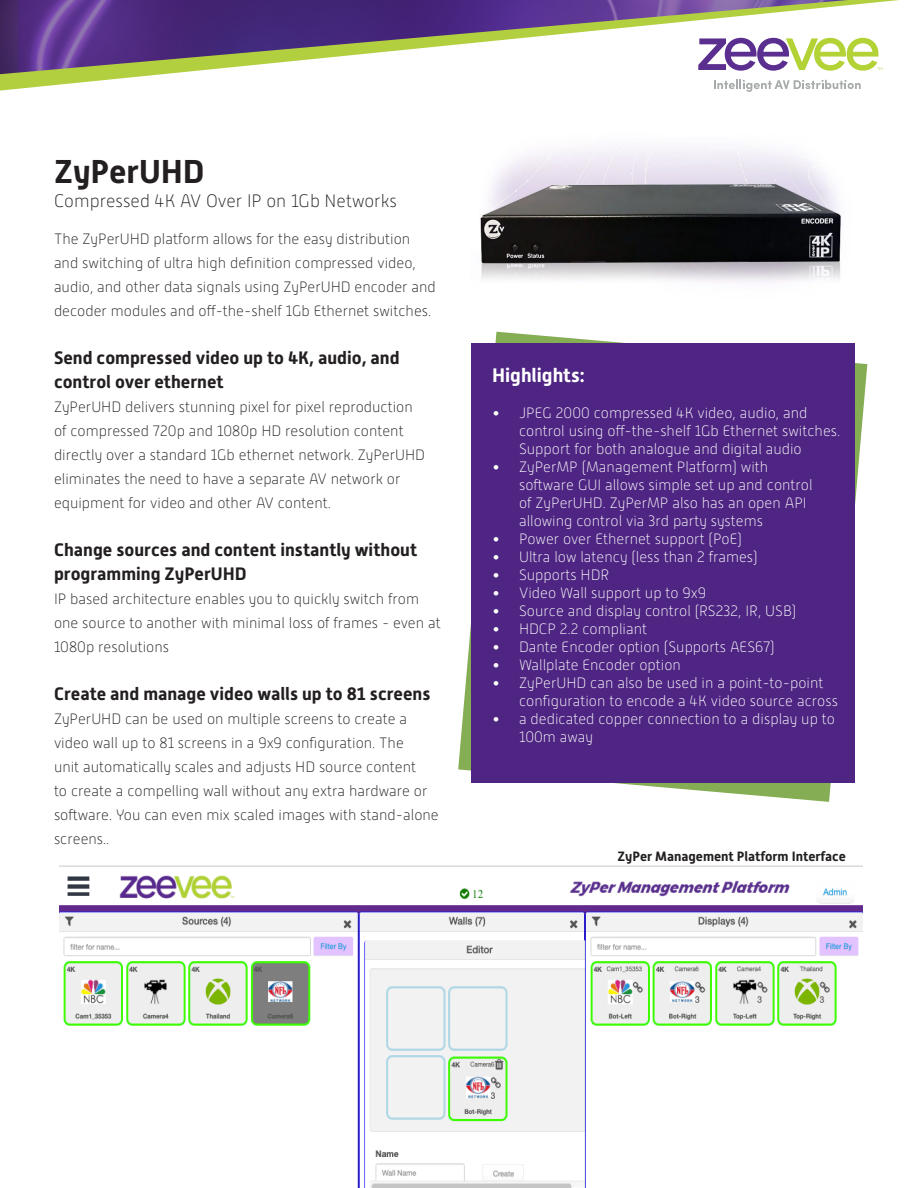
<style>
.page{position:relative;width:918px;height:1188px;background:#fff}
.page>*{position:absolute;margin:0;border:0;box-sizing:border-box;transform-origin:0 0}
.t1{font:700 33px "Alwyn New";color:#231f20}
.t2{font:700 19.5px "Alwyn New";color:#fff}
.t3{font:700 18px/24px "Alwyn New";color:#231f20}
.t4{font:100 18px "Alwyn New";color:#231f20}
.t5{font:100 15px/24px "Alwyn New";color:#231f20}
.t6{font:100 15px/18px "Alwyn New";color:#fff}
.t7{font:700 13.5px "Alwyn New";color:#231f20}
</style>
<div class="page">
<svg style="left:0;top:0;width:899px;height:367px"></svg>
<svg style="left:714px;top:80px;width:147px;height:12px"></svg>
<svg style="left:698px;top:38px;width:185px;height:33px"></svg>
<svg style="left:458px;top:332px;width:409px;height:470px"></svg>
<div style="left:471px;top:343px;width:384px;height:440px;background:#4e2582"></div>
<img style="left:471px;top:133px;width:384px;height:170px">
<img style="left:60px;top:865px;width:803px;height:323px">
<p class="t1" style="left:54px;top:153px;width:152px">ZyPerUHD</p>
<p class="t4" style="left:54px;top:192px;width:344px">Compressed 4K AV Over IP on 1Gb Networks</p>
<p class="t5" style="left:54px;top:227px;width:383px">The ZyPerUHD platform allows for the easy distribution and switching of ultra high definition compressed video, audio, and other data signals using ZyPerUHD encoder and decoder modules and off-the-shelf 1Gb Ethernet switches.</p>
<p class="t3" style="left:54px;top:346px;width:347px">Send compressed video up to 4K, audio, and control over ethernet</p>
<p class="t5" style="left:54px;top:395px;width:373px">ZyPerUHD delivers stunning pixel for pixel reproduction of compressed 720p and 1080p HD resolution content directly over a standard 1Gb ethernet network. ZyPerUHD eliminates the need to have a separate AV network or equipment for video and other AV content.</p>
<p class="t3" style="left:54px;top:538px;width:365px">Change sources and content instantly without programming ZyPerUHD</p>
<p class="t5" style="left:54px;top:587px;width:388px">IP based architecture enables you to quickly switch from one source to another with minimal loss of frames - even at<br>1080p resolutions</p>
<p class="t3" style="left:54px;top:682px;width:378px">Create and manage video walls up to 81 screens</p>
<p class="t5" style="left:54px;top:707px;width:386px">ZyPerUHD can be used on multiple screens to create a video wall up to 81 screens in a 9x9 configuration. The<br>unit automatically scales and adjusts HD source content<br>to create a compelling wall without any extra hardware or software. You can even mix scaled images with stand-alone screens..</p>
<p class="t2" style="left:492px;top:364px;width:94px">Highlights:</p>
<p class="t6" style="left:519px;top:404px;width:323px;text-indent:-27px">• JPEG 2000 compressed 4K video, audio, and control using off-the-shelf 1Gb Ethernet switches.<br>Support for both analogue and digital audio</p>
<p class="t6" style="left:519px;top:458px;width:295px;text-indent:-27px">• ZyPerMP (Management Platform) with software GUI allows simple set up and control of ZyPerUHD. ZyPerMP also has an open API allowing control via 3rd party systems</p>
<p class="t6" style="left:492px;top:530px;width:251px">• Power over Ethernet support (PoE)</p>
<p class="t6" style="left:492px;top:548px;width:267px">• Ultra low latency (less than 2 frames)</p>
<p class="t6" style="left:492px;top:566px;width:119px">• Supports HDR</p>
<p class="t6" style="left:492px;top:584px;width:216px">• Video Wall support up to 9x9</p>
<p class="t6" style="left:492px;top:602px;width:306px">• Source and display control (RS232, IR, USB)</p>
<p class="t6" style="left:492px;top:620px;width:157px">• HDCP 2.2 compliant</p>
<p class="t6" style="left:492px;top:638px;width:284px">• Dante Encoder option (Supports AES67)</p>
<p class="t6" style="left:492px;top:656px;width:190px">• Wallplate Encoder option</p>
<p class="t6" style="left:519px;top:674px;width:320px;text-indent:-27px">• ZyPerUHD can also be used in a point-to-point configuration to encode a 4K video source across</p>
<p class="t6" style="left:519px;top:710px;width:318px;text-indent:-27px">• a dedicated copper connection to a display up to<br>100m away</p>
<p class="t7" style="left:617px;top:848px;width:230px">ZyPer Management Platform Interface</p>
</div>
